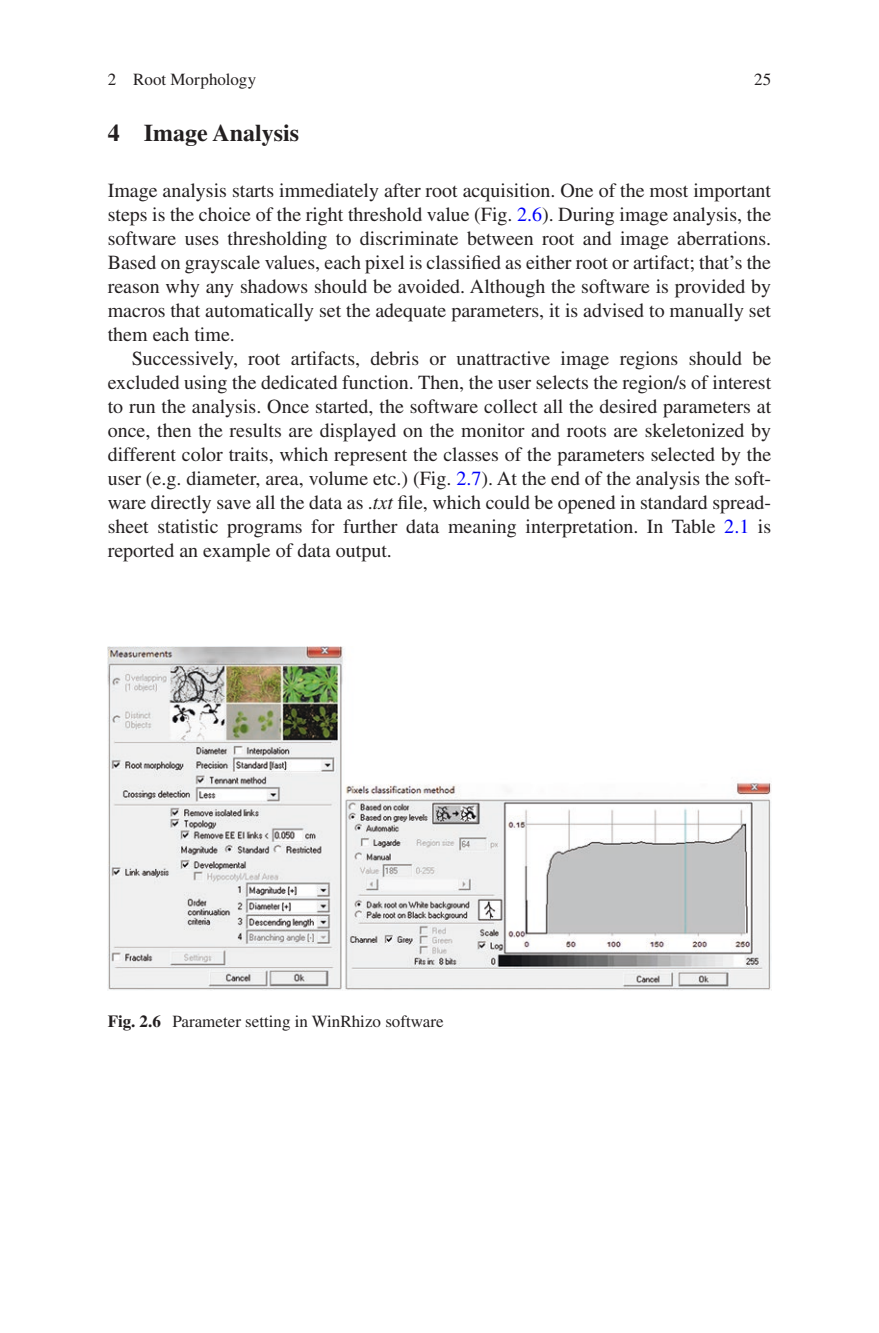
<style>
.page{position:relative;width:879px;height:1333px;background:#fff}
.page>*{position:absolute;margin:0;border:0;box-sizing:border-box;transform-origin:0 0}
.t1{font:700 24px "Xdvgtk Xhbhkg Times LT Std";color:#231f20}
.t2{font:20px/24px "Jpbnnn Wnlbjx Times LT Std";color:#231f20;text-align:justify}
.t3{font:17px "Jpbnnn Wnlbjx Times LT Std";color:#231f20}
.s1{color:#0000fa}
.s2{font-family:"Tgtcgt Tgyxfq Times LT Std";font-style:italic}
.s3{font-family:"Xdvgtk Xhbhkg Times LT Std";font-weight:700}
</style>
<div class="page">
<img style="left:108px;top:646px;width:663px;height:344px">
<p class="t3" style="left:108px;top:70px;width:150px">2 Root Morphology</p>
<p class="t3" style="left:754px;top:70px;width:19px">25</p>
<p class="t1" style="left:108px;top:118px;width:193px">4 Image Analysis</p>
<p class="t2" style="left:108px;top:178px;width:665px">Image analysis starts immediately after root acquisition. One of the most important steps is the choice of the right threshold value (Fig. <span class="s1">2.6</span>). During image analysis, the software uses thresholding to discriminate between root and image aberrations.<br>Based on grayscale values, each pixel is classified as either root or artifact; that’s the reason why any shadows should be avoided. Although the software is provided by macros that automatically set the adequate parameters, it is advised to manually set them each time.</p>
<p class="t2" style="left:108px;top:346px;width:665px;text-indent:24px">Successively, root artifacts, debris or unattractive image regions should be excluded using the dedicated function. Then, the user selects the region/s of interest to run the analysis. Once started, the software collect all the desired parameters at once, then the results are displayed on the monitor and roots are skeletonized by different color traits, which represent the classes of the parameters selected by the user (e.g. diameter, area, volume etc.) (Fig. <span class="s1">2.7</span>). At the end of the analysis the soft&shy;ware directly save all the data as .<span class="s2">txt</span> file, which could be opened in standard spread&shy;sheet statistic programs for further data meaning interpretation. In Table <span class="s1">2.1</span> is reported an example of data output.</p>
<p class="t3" style="left:108px;top:1011px;width:337px"><span class="s3">Fig. 2.6</span> Parameter setting in WinRhizo software</p>
</div>
